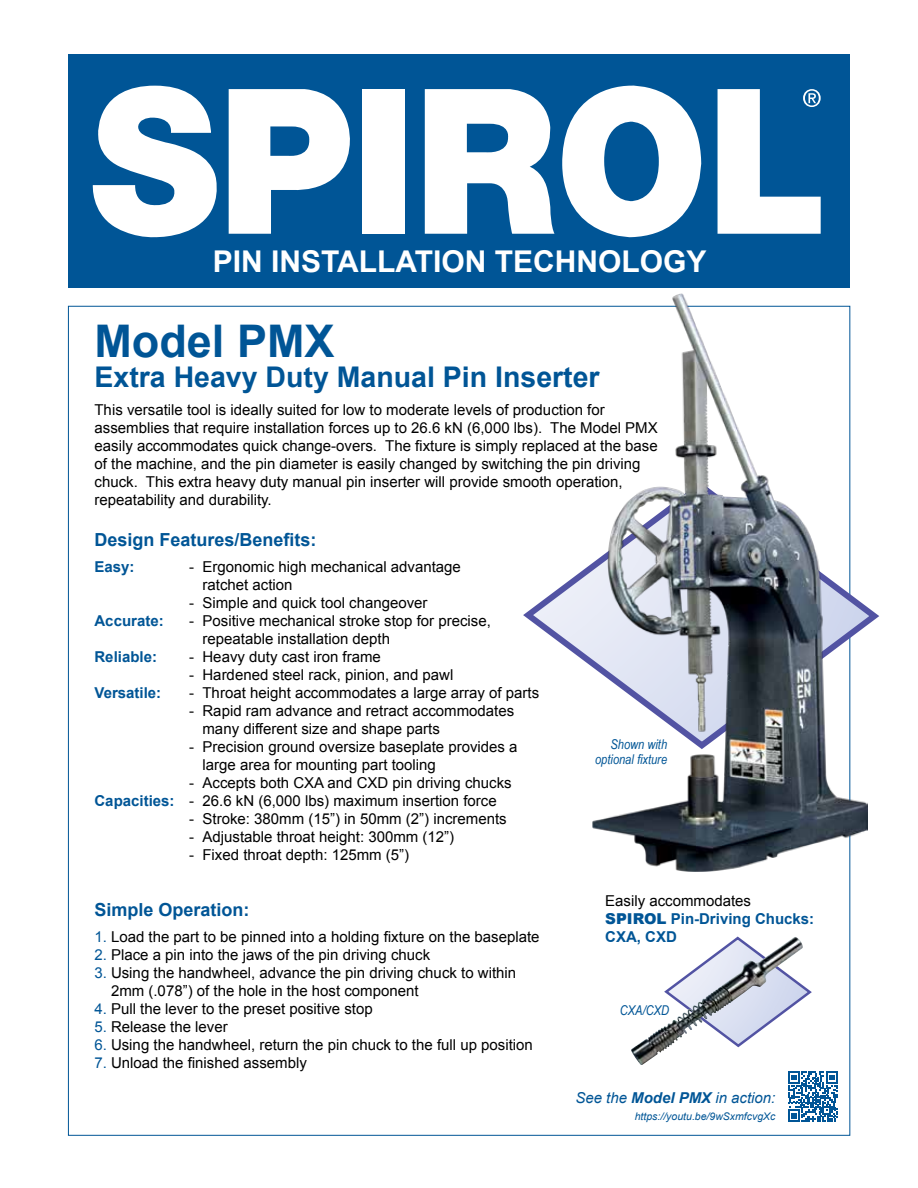
<style>
.page{position:relative;width:918px;height:1188px;background:#fff}
.page>*{position:absolute;margin:0;border:0;box-sizing:border-box;transform-origin:0 0}
.t1{font:700 45px "Arial";color:#005596}
.t2{font:700 30px "Arial";color:#fff}
.t3{font:700 28.5px "Arial";color:#005596}
.t4{font:700 18px "Arial";color:#005596}
.t5{font:15px/18px "Arial";color:#000}
.t6{font:700 15px/18px "Arial";color:#005596}
.t7{font:italic 15px "Arial";color:#005596}
.t8{font:italic 13.5px/15px "Arial Narrow";color:#005596;text-align:right}
.t9{font:italic 10.5px "Arial";color:#005596}
.s1{font-weight:700;color:#005596}
.s2{color:#005596}
.s3{font-weight:400;color:#000}
.s4{font-weight:900}
.s5{font-weight:700}
</style>
<div class="page">
<div style="left:68px;top:54px;width:782px;height:234px;background:#005596"></div>
<svg style="left:92px;top:85px;width:125px;height:153px"></svg>
<div style="left:362px;top:89px;width:43px;height:145px;background:#fff"></div>
<svg style="left:425px;top:89px;width:130px;height:145px"></svg>
<svg style="left:562px;top:85px;width:140px;height:153px"></svg>
<svg style="left:229px;top:89px;width:121px;height:145px"></svg>
<svg style="left:718px;top:89px;width:103px;height:145px"></svg>
<svg style="left:523px;top:562px;width:356px;height:106px"></svg>
<svg style="left:737px;top:936px;width:75px;height:70px"></svg>
<img style="left:631px;top:937px;width:163px;height:128px">
<img style="left:593px;top:294px;width:274px;height:578px">
<svg style="left:788px;top:1072px;width:50px;height:50px"></svg>
<h2 class="t2" style="left:213px;top:241px;width:495px">PIN INSTALLATION TECHNOLOGY</h2>
<h1 class="t1" style="left:94px;top:311px;width:242px">Model PMX</h1>
<h3 class="t3" style="left:94px;top:358px;width:507px">Extra Heavy Duty Manual Pin Inserter</h3>
<p class="t5" style="left:94px;top:401px;width:565px">This versatile tool is ideally suited for low to moderate levels of production for assemblies that require installation forces up to 26.6 kN (6,000 lbs). The Model PMX easily accommodates quick change-overs. The fixture is simply replaced at the base of the machine, and the pin diameter is easily changed by switching the pin driving chuck. This extra heavy duty manual pin inserter will provide smooth operation, repeatability and durability.</p>
<p class="t4" style="left:94px;top:528px;width:224px">Design Features/Benefits:</p>
<p class="t6" style="left:94px;top:558px;width:42px">Easy:</p>
<p class="t5" style="left:202px;top:558px;width:260px;text-indent:-14px">- Ergonomic high mechanical advantage ratchet action</p>
<p class="t5" style="left:189px;top:594px;width:240px">- Simple and quick tool changeover</p>
<p class="t6" style="left:95px;top:612px;width:71px">Accurate:</p>
<p class="t5" style="left:203px;top:612px;width:290px;text-indent:-14px">- Positive mechanical stroke stop for precise, repeatable installation depth</p>
<p class="t6" style="left:95px;top:648px;width:64px">Reliable:</p>
<p class="t5" style="left:189px;top:648px;width:193px">- Heavy duty cast iron frame</p>
<p class="t5" style="left:189px;top:666px;width:266px">- Hardened steel rack, pinion, and pawl</p>
<p class="t6" style="left:95px;top:684px;width:68px">Versatile:</p>
<p class="t5" style="left:189px;top:684px;width:352px">- Throat height accommodates a large array of parts</p>
<p class="t5" style="left:203px;top:702px;width:313px;text-indent:-14px">- Rapid ram advance and retract accommodates many different size and shape parts</p>
<p class="t5" style="left:203px;top:738px;width:317px;text-indent:-14px">- Precision ground oversize baseplate provides a large area for mounting part tooling</p>
<p class="t5" style="left:95px;top:774px;width:419px;text-indent:94px">- Accepts both CXA and CXD pin driving chucks<br><span class="s1">Capacities:</span> - 26.6 kN (6,000 lbs) maximum insertion force</p>
<p class="t5" style="left:189px;top:810px;width:319px">- Stroke: 380mm (15”) in 50mm (2”) increments</p>
<p class="t5" style="left:189px;top:828px;width:267px">- Adjustable throat height: 300mm (12”)</p>
<p class="t5" style="left:189px;top:846px;width:222px">- Fixed throat depth: 125mm (5”)</p>
<p class="t4" style="left:94px;top:898px;width:157px">Simple Operation:</p>
<p class="t5" style="left:94px;top:928px;width:447px"><span class="s2">1.</span> Load the part to be pinned into a holding fixture on the baseplate</p>
<p class="t5" style="left:94px;top:946px;width:337px"><span class="s2">2.</span> Place a pin into the jaws of the pin driving chuck</p>
<p class="t5" style="left:111px;top:964px;width:407px;text-indent:-16px"><span class="s2">3.</span> Using the handwheel, advance the pin driving chuck to within<br>2mm (.078”) of the hole in the host component</p>
<p class="t5" style="left:94px;top:1000px;width:280px"><span class="s2">4.</span> Pull the lever to the preset positive stop</p>
<p class="t5" style="left:94px;top:1018px;width:135px"><span class="s2">5.</span> Release the lever</p>
<p class="t5" style="left:94px;top:1036px;width:440px"><span class="s2">6.</span> Using the handwheel, return the pin chuck to the full up position</p>
<p class="t5" style="left:94px;top:1054px;width:214px"><span class="s2">7.</span> Unload the finished assembly</p>
<p class="t8" style="left:595px;top:736px;width:74px">Shown with optional fixture</p>
<p class="t6" style="left:605px;top:893px;width:210px"><span class="s3">Easily accommodates<br></span><span class="s4">SPIROL</span> Pin-Driving Chucks:<br>CXA, CXD</p>
<p class="t8" style="left:620px;top:1002px;width:51px">CXA/CXD</p>
<p class="t7" style="left:575px;top:1088px;width:202px">See the <span class="s5">Model PMX</span> in action:</p>
<p class="t9" style="left:635px;top:1109px;width:142px">https://youtu.be/9wSxmfcvgXc</p>
</div>
